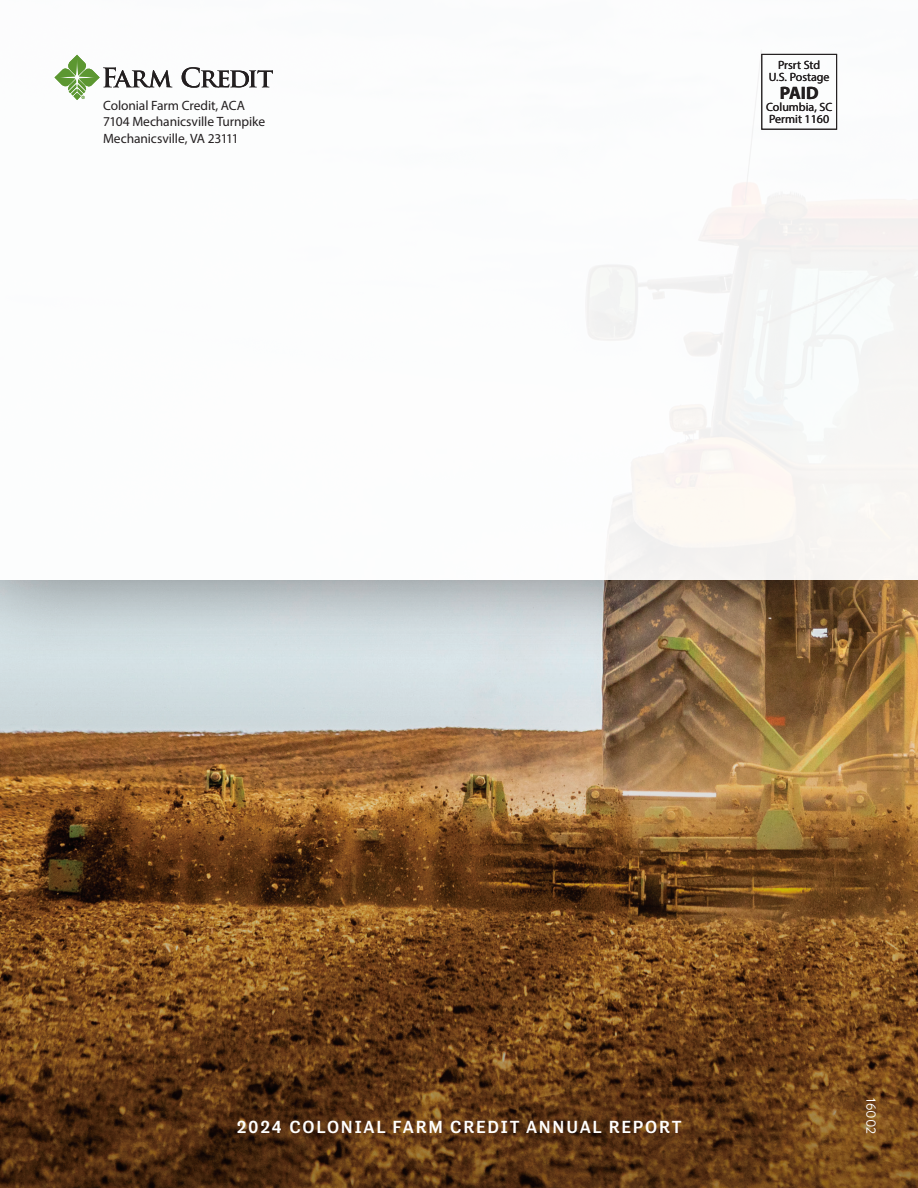
<style>
.page{position:relative;width:918px;height:1188px;background:#fff}
.page>*{position:absolute;margin:0;border:0;box-sizing:border-box;transform-origin:0 0}
.t1{font:500 18px "Tenso";letter-spacing:.1em;color:#fff}
.t2{font:700 18px "Myriad Pro";color:#231f20}
.t3{font:13.5px/16.2px "Myriad Pro";letter-spacing:-.01em;color:#231f20}
.t4{font:13.5px "Brandon Grotesque";color:#fff}
.t5{font:12px/12px "Myriad Pro";color:#231f20;text-align:center}
</style>
<div class="page">
<svg style="left:0;top:671px;width:918px;height:517px;background:#7f5830"></svg>
<div style="left:0;top:0;width:918px;height:671px;background:#231f20;opacity:.52"></div>
<div style="left:0;top:0;width:918px;height:580px;background:#fff"></div>
<div style="left:761px;top:54px;width:76px;height:76px;border:1px solid #231f20"></div>
<svg style="left:182px;top:67px;width:91px;height:21px"></svg>
<svg style="left:55px;top:55px;width:117px;height:45px"></svg>
<p class="t3" style="left:103px;top:97px;width:163px">Colonial Farm Credit, ACA<br>7104 Mechanicsville Turnpike<br>Mechanicsville, VA 23111</p>
<p class="t5" style="left:769px;top:59px;width:62px">Prsrt Std<br>U.S. Postage</p>
<h1 class="t2" style="left:780px;top:81px;width:40px">PAID</h1>
<p class="t5" style="left:766px;top:101px;width:68px;text-align:left">Columbia, SC<br>Permit 1160</p>
<h1 class="t1" style="left:237px;top:1116px;width:446px">2024 COLONIAL FARM CREDIT ANNUAL REPORT</h1>
<p class="t4" style="left:880px;top:1098px;width:37px;rotate:90deg">16002</p>
</div>
